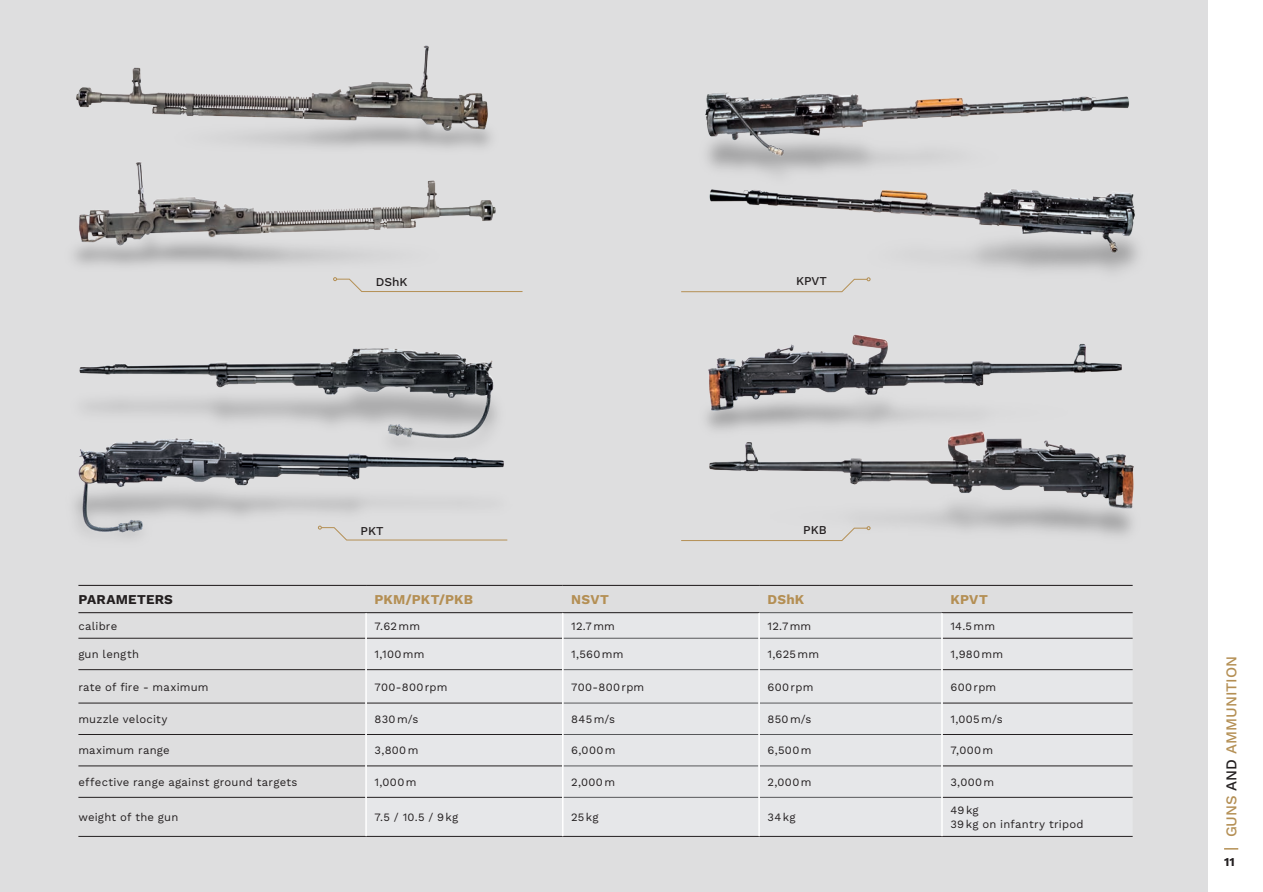
<style>
.page{position:relative;width:1263px;height:892px;background:#fff}
.page>*{position:absolute;margin:0;border:0;box-sizing:border-box;transform-origin:0 0}
.t1{font:500 15px "Work Sans";color:#b48f54}
.t2{font:700 13.5px "Work Sans";letter-spacing:.015em;color:#b48f54}
.t3{font:700 13.5px "Work Sans";letter-spacing:.02em;color:#231f20}
.t4{font:500 12px "Work Sans";color:#231f20}
.t5{font:700 12px "Work Sans";color:#231f20}
.t6{font:11.25px/13.5px "Work Sans";letter-spacing:.025em;color:#231f20}
.s1{color:#231f20}
</style>
<div class="page">
<svg style="left:1224px;top:848px;width:14px;height:1px"></svg>
<div style="left:0;top:0;width:1208px;height:892px;background:#dededf"></div>
<div style="left:367px;top:613px;width:765px;height:223px;background:#e6e7e9"></div>
<hr style="left:78px;top:585px;width:288px;height:1px;background:#231f20">
<hr style="left:366px;top:585px;width:197px;height:1px;background:#231f20">
<hr style="left:563px;top:585px;width:196px;height:1px;background:#231f20">
<hr style="left:759px;top:585px;width:183px;height:1px;background:#231f20">
<hr style="left:942px;top:585px;width:190px;height:1px;background:#231f20">
<hr style="left:78px;top:612px;width:288px;height:1px;background:#231f20">
<hr style="left:366px;top:612px;width:197px;height:1px;background:#231f20">
<hr style="left:563px;top:612px;width:196px;height:1px;background:#231f20">
<hr style="left:942px;top:612px;width:190px;height:1px;background:#231f20">
<hr style="left:78px;top:638px;width:287px;height:1px;background:#231f20">
<hr style="left:78px;top:669px;width:287px;height:1px;background:#231f20">
<hr style="left:78px;top:703px;width:287px;height:1px;background:#231f20">
<hr style="left:78px;top:734px;width:287px;height:1px;background:#231f20">
<hr style="left:78px;top:766px;width:287px;height:1px;background:#231f20">
<hr style="left:78px;top:797px;width:287px;height:1px;background:#231f20">
<hr style="left:78px;top:836px;width:288px;height:1px;background:#231f20">
<hr style="left:367px;top:638px;width:195px;height:1px;background:#231f20">
<hr style="left:943px;top:638px;width:189px;height:1px;background:#231f20">
<hr style="left:367px;top:669px;width:195px;height:1px;background:#231f20">
<hr style="left:943px;top:669px;width:189px;height:1px;background:#231f20">
<hr style="left:367px;top:703px;width:195px;height:1px;background:#231f20">
<hr style="left:943px;top:703px;width:189px;height:1px;background:#231f20">
<hr style="left:367px;top:734px;width:195px;height:1px;background:#231f20">
<hr style="left:943px;top:734px;width:189px;height:1px;background:#231f20">
<hr style="left:367px;top:766px;width:195px;height:1px;background:#231f20">
<hr style="left:943px;top:766px;width:189px;height:1px;background:#231f20">
<hr style="left:367px;top:797px;width:195px;height:1px;background:#231f20">
<hr style="left:943px;top:797px;width:189px;height:1px;background:#231f20">
<hr style="left:366px;top:836px;width:197px;height:1px;background:#231f20">
<hr style="left:563px;top:836px;width:196px;height:1px;background:#231f20">
<hr style="left:759px;top:836px;width:183px;height:1px;background:#231f20">
<hr style="left:942px;top:836px;width:190px;height:1px;background:#231f20">
<hr style="left:760px;top:797px;width:181px;height:1px;background:#57585a">
<hr style="left:760px;top:638px;width:181px;height:1px;background:#57585a">
<hr style="left:760px;top:669px;width:181px;height:1px;background:#57585a">
<hr style="left:760px;top:703px;width:181px;height:1px;background:#57585a">
<hr style="left:760px;top:734px;width:181px;height:1px;background:#57585a">
<hr style="left:760px;top:766px;width:181px;height:1px;background:#57585a">
<hr style="left:759px;top:612px;width:183px;height:1px;background:#57585a">
<hr style="left:563px;top:638px;width:195px;height:1px;background:#57585a">
<hr style="left:563px;top:669px;width:195px;height:1px;background:#57585a">
<hr style="left:563px;top:703px;width:195px;height:1px;background:#57585a">
<hr style="left:563px;top:734px;width:195px;height:1px;background:#57585a">
<hr style="left:563px;top:766px;width:195px;height:1px;background:#57585a">
<hr style="left:563px;top:797px;width:195px;height:1px;background:#57585a">
<hr style="left:365px;top:613px;width:2px;height:25px;background:#fff">
<svg style="left:562px;top:613px;width:1px;height:25px"></svg>
<hr style="left:758px;top:613px;width:2px;height:25px;background:#fff">
<hr style="left:941px;top:613px;width:2px;height:25px;background:#fff">
<hr style="left:365px;top:638px;width:2px;height:32px;background:#fff">
<hr style="left:562px;top:638px;width:1px;height:32px;background:#fff">
<hr style="left:758px;top:638px;width:2px;height:32px;background:#fff">
<hr style="left:941px;top:638px;width:2px;height:32px;background:#fff">
<hr style="left:365px;top:670px;width:2px;height:33px;background:#fff">
<hr style="left:562px;top:670px;width:1px;height:33px;background:#fff">
<hr style="left:758px;top:670px;width:2px;height:33px;background:#fff">
<hr style="left:941px;top:670px;width:2px;height:33px;background:#fff">
<hr style="left:365px;top:703px;width:2px;height:31px;background:#fff">
<hr style="left:562px;top:703px;width:1px;height:31px;background:#fff">
<hr style="left:758px;top:703px;width:2px;height:31px;background:#fff">
<hr style="left:941px;top:703px;width:2px;height:31px;background:#fff">
<hr style="left:365px;top:734px;width:2px;height:32px;background:#fff">
<hr style="left:562px;top:734px;width:1px;height:32px;background:#fff">
<hr style="left:758px;top:734px;width:2px;height:32px;background:#fff">
<hr style="left:941px;top:734px;width:2px;height:32px;background:#fff">
<hr style="left:365px;top:766px;width:2px;height:31px;background:#fff">
<hr style="left:562px;top:766px;width:1px;height:31px;background:#fff">
<hr style="left:758px;top:766px;width:2px;height:31px;background:#fff">
<hr style="left:941px;top:766px;width:2px;height:31px;background:#fff">
<hr style="left:365px;top:797px;width:2px;height:39px;background:#fff">
<hr style="left:562px;top:797px;width:1px;height:39px;background:#fff">
<hr style="left:758px;top:797px;width:2px;height:39px;background:#fff">
<hr style="left:941px;top:797px;width:2px;height:39px;background:#fff">
<img style="left:349px;top:348px;width:113px;height:10px">
<img style="left:76px;top:45px;width:412px;height:78px">
<img style="left:708px;top:337px;width:414px;height:34px">
<img style="left:706px;top:93px;width:423px;height:7px">
<img style="left:74px;top:358px;width:430px;height:180px">
<img style="left:74px;top:123px;width:422px;height:143px">
<img style="left:706px;top:371px;width:428px;height:165px">
<img style="left:681px;top:100px;width:457px;height:237px">
<svg style="left:333px;top:277px;width:190px;height:15px"></svg>
<svg style="left:318px;top:526px;width:190px;height:15px"></svg>
<svg style="left:681px;top:277px;width:189px;height:15px"></svg>
<svg style="left:681px;top:526px;width:189px;height:15px"></svg>
<p class="t4" style="left:376px;top:275px;width:33px">DShK</p>
<p class="t4" style="left:361px;top:524px;width:24px">PKT</p>
<p class="t4" style="left:796px;top:274px;width:32px">KPVT</p>
<p class="t4" style="left:803px;top:523px;width:25px">PKB</p>
<p class="t3" style="left:78px;top:592px;width:96px">PARAMETERS</p>
<p class="t2" style="left:374px;top:592px;width:100px">PKM/PKT/PKB</p>
<p class="t2" style="left:571px;top:592px;width:39px">NSVT</p>
<p class="t2" style="left:767px;top:592px;width:38px">DShK</p>
<p class="t2" style="left:950px;top:592px;width:39px">KPVT</p>
<p class="t6" style="left:78px;top:620px;width:40px">calibre</p>
<p class="t6" style="left:374px;top:620px;width:47px">7.62mm</p>
<p class="t6" style="left:571px;top:620px;width:45px">12.7mm</p>
<p class="t6" style="left:767px;top:620px;width:45px">12.7mm</p>
<p class="t6" style="left:950px;top:620px;width:46px">14.5mm</p>
<p class="t6" style="left:78px;top:648px;width:62px">gun length</p>
<p class="t6" style="left:374px;top:648px;width:51px">1,100mm</p>
<p class="t6" style="left:571px;top:648px;width:54px">1,560mm</p>
<p class="t6" style="left:767px;top:648px;width:53px">1,625mm</p>
<p class="t6" style="left:950px;top:648px;width:54px">1,980mm</p>
<p class="t6" style="left:78px;top:680px;width:132px">rate of fire - maximum</p>
<p class="t6" style="left:374px;top:680px;width:75px">700-800rpm</p>
<p class="t6" style="left:571px;top:680px;width:75px">700-800rpm</p>
<p class="t6" style="left:767px;top:680px;width:47px">600rpm</p>
<p class="t6" style="left:950px;top:680px;width:47px">600rpm</p>
<p class="t6" style="left:78px;top:713px;width:91px">muzzle velocity</p>
<p class="t6" style="left:374px;top:713px;width:46px">830m/s</p>
<p class="t6" style="left:571px;top:713px;width:45px">845m/s</p>
<p class="t6" style="left:767px;top:713px;width:45px">850m/s</p>
<p class="t6" style="left:950px;top:713px;width:54px">1,005m/s</p>
<p class="t6" style="left:78px;top:744px;width:93px">maximum range</p>
<p class="t6" style="left:374px;top:744px;width:45px">3,800m</p>
<p class="t6" style="left:571px;top:744px;width:46px">6,000m</p>
<p class="t6" style="left:767px;top:744px;width:45px">6,500m</p>
<p class="t6" style="left:950px;top:744px;width:44px">7,000m</p>
<p class="t6" style="left:78px;top:776px;width:221px">effective range against ground targets</p>
<p class="t6" style="left:374px;top:776px;width:43px">1,000m</p>
<p class="t6" style="left:571px;top:776px;width:45px">2,000m</p>
<p class="t6" style="left:767px;top:776px;width:45px">2,000m</p>
<p class="t6" style="left:950px;top:776px;width:45px">3,000m</p>
<p class="t6" style="left:78px;top:811px;width:101px">weight of the gun</p>
<p class="t6" style="left:374px;top:811px;width:85px">7.5 / 10.5 / 9kg</p>
<p class="t6" style="left:571px;top:811px;width:29px">25kg</p>
<p class="t6" style="left:767px;top:811px;width:30px">34kg</p>
<p class="t6" style="left:950px;top:804px;width:135px">49kg<br>39kg on infantry tripod</p>
<h1 class="t1" style="left:1222px;top:837px;width:183px;rotate:-90deg">GUNS <span class="s1">AND</span> AMMUNITION</h1>
<p class="t5" style="left:1224px;top:855px;width:12px">11</p>
</div>
